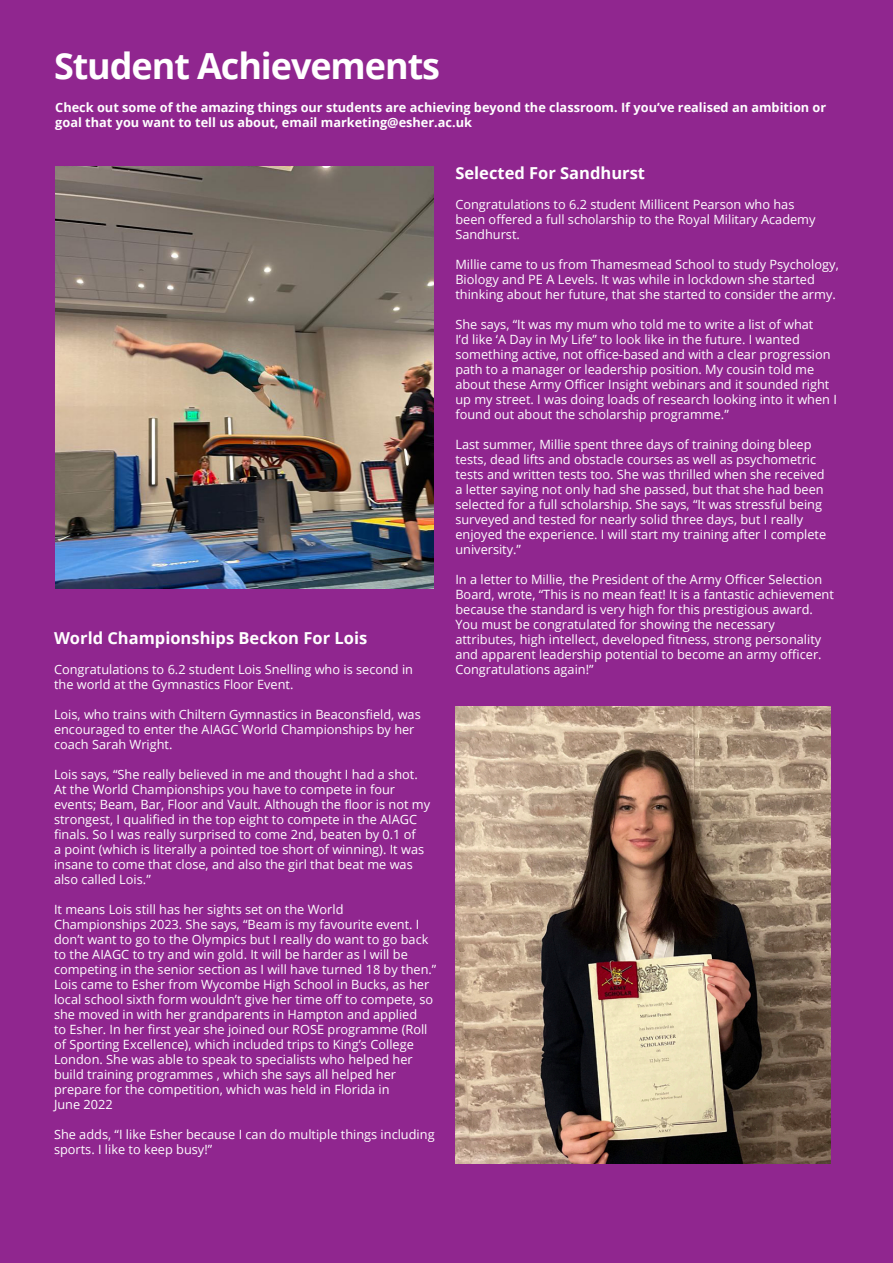
<style>
.page{position:relative;width:893px;height:1263px;background:#90268f}
.page>*{position:absolute;margin:0;border:0;box-sizing:border-box;transform-origin:0 0}
.t1{font:700 36px "Open Sans";letter-spacing:-.03em;color:#fff}
.t2{font:700 16.5px "Open Sans";color:#fff}
.t3{font:12.75px/15px "Open Sans";color:#fff}
.t4{font:700 12.75px/15px "Open Sans";color:#fff}
</style>
<div class="page">
<img style="left:55px;top:167px;width:379px;height:422px">
<img style="left:455px;top:707px;width:375px;height:456px">
<h1 class="t1" style="left:54px;top:40px;width:388px">Student Achievements</h1>
<p class="t4" style="left:55px;top:99px;width:772px">Check out some of the amazing things our students are achieving beyond the classroom. If you’ve realised an ambition or goal that you want to tell us about, email marketing@esher.ac.uk</p>
<p class="t2" style="left:54px;top:627px;width:315px">World Championships Beckon For Lois</p>
<p class="t3" style="left:54px;top:663px;width:361px">Congratulations to 6.2 student Lois Snelling who is second in the world at the Gymnastics Floor Event.</p>
<p class="t3" style="left:54px;top:707px;width:368px">Lois, who trains with Chiltern Gymnastics in Beaconsfield, was encouraged to enter the AIAGC World Championships by her coach Sarah Wright.</p>
<p class="t3" style="left:54px;top:768px;width:378px">Lois says, “She really believed in me and thought I had a shot.<br>At the World Championships you have to compete in four events; Beam, Bar, Floor and Vault. Although the floor is not my strongest, I qualified in the top eight to compete in the AIAGC finals. So I was really surprised to come 2nd, beaten by 0.1 of<br>a point (which is literally a pointed toe short of winning). It was insane to come that close, and also the girl that beat me was also called Lois.”</p>
<p class="t3" style="left:54px;top:903px;width:384px">It means Lois still has her sights set on the World Championships 2023. She says, “Beam is my favourite event. I don’t want to go to the Olympics but I really do want to go back to the AIAGC to try and win gold. It will be harder as I will be competing in the senior section as I will have turned 18 by then.” Lois came to Esher from Wycombe High School in Bucks, as her local school sixth form wouldn’t give her time off to compete, so she moved in with her grandparents in Hampton and applied<br>to Esher. In her first year she joined our ROSE programme (Roll of Sporting Excellence), which included trips to King’s College London. She was able to speak to specialists who helped her build training programmes , which she says all helped her prepare for the competition, which was held in Florida in<br>June 2022</p>
<p class="t3" style="left:54px;top:1128px;width:382px">She adds, “I like Esher because I can do multiple things including sports. I like to keep busy!”</p>
<p class="t2" style="left:455px;top:167px;width:191px">Selected For Sandhurst</p>
<p class="t3" style="left:455px;top:198px;width:362px">Congratulations to 6.2 student Millicent Pearson who has been offered a full scholarship to the Royal Military Academy<br>Sandhurst.</p>
<p class="t3" style="left:455px;top:258px;width:385px">Millie came to us from Thamesmead School to study Psychology,<br>Biology and PE A Levels. It was while in lockdown she started thinking about her future, that she started to consider the army.</p>
<p class="t3" style="left:455px;top:318px;width:383px">She says, “It was my mum who told me to write a list of what<br>I’d like ‘A Day in My Life” to look like in the future. I wanted something active, not office-based and with a clear progression path to a manager or leadership position. My cousin told me about these Army Officer Insight webinars and it sounded right up my street. I was doing loads of research looking into it when I found out about the scholarship programme.”</p>
<p class="t3" style="left:455px;top:438px;width:372px">Last summer, Millie spent three days of training doing bleep tests, dead lifts and obstacle courses as well as psychometric tests and written tests too. She was thrilled when she received a letter saying not only had she passed, but that she had been selected for a full scholarship. She says, “It was stressful being surveyed and tested for nearly solid three days, but I really enjoyed the experience. I will start my training after I complete university.”</p>
<p class="t3" style="left:455px;top:572px;width:380px">In a letter to Millie, the President of the Army Officer Selection Board, wrote, “This is no mean feat! It is a fantastic achievement because the standard is very high for this prestigious award.<br>You must be congratulated for showing the necessary attributes, high intellect, developed fitness, strong personality and apparent leadership potential to become an army officer.<br>Congratulations again!”</p>
</div>
